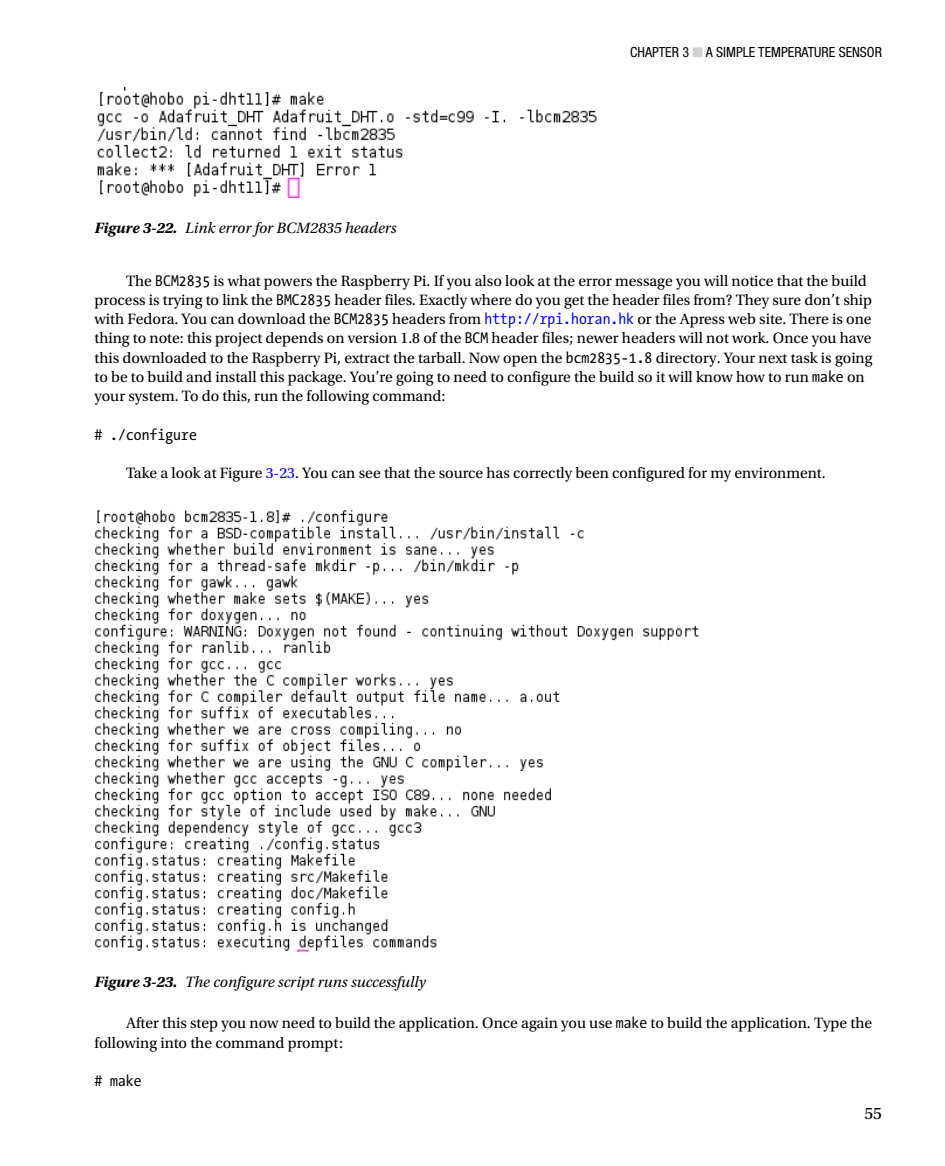
<style>
.page{position:relative;width:945px;height:1166px;background:#fff}
.page>*{position:absolute;margin:0;border:0;box-sizing:border-box;transform-origin:0 0}
.t1{font:17.5px "Utopia Std";color:#000}
.t2{font:15.75px/19.2px "Utopia Std";color:#000}
.t3{font:italic 15.75px "Utopia Std";color:#000}
.t4{font:15.75px "The Sans Mono Con Normal";color:#000}
.t5{font:condensed 14px "Helvetica Neue";color:#000}
.s1{font-weight:700}
.s2{color:#cfd0d0}
.s3{font-family:"The Sans Mono Con Normal"}
.s4{font-family:"The Sans Mono Con Normal";color:#00f}
.s5{color:#00f}
</style>
<div class="page">
<img style="left:97px;top:88px;width:500px;height:110px">
<img style="left:95px;top:510px;width:604px;height:441px">
<p class="t3" style="left:94px;top:219px;width:304px"><span class="s1">Figure 3-22.</span> Link error for BCM2835 headers</p>
<p class="t5" style="left:630px;top:44px;width:253px">CHAPTER 3 <span class="s2">■</span> A SIMPLE TEMPERATURE SENSOR</p>
<p class="t2" style="left:94px;top:271px;width:780px;text-indent:32px">The <span class="s3">BCM2835</span> is what powers the Raspberry Pi. If you also look at the error message you will notice that the build process is trying to link the <span class="s3">BMC2835</span> header files. Exactly where do you get the header files from? They sure don’t ship with Fedora. You can download the <span class="s3">BCM2835</span> headers from <span class="s4">http://rpi.horan.hk</span> or the Apress web site. There is one thing to note: this project depends on version 1.8 of the <span class="s3">BCM</span> header files; newer headers will not work. Once you have this downloaded to the Raspberry Pi, extract the tarball. Now open the <span class="s3">bcm2835-1.8</span> directory. Your next task is going to be to build and install this package. You’re going to need to configure the build so it will know how to run <span class="s3">make</span> on your system. To do this, run the following command:</p>
<p class="t4" style="left:94px;top:426px;width:104px"># ./configure</p>
<p class="t2" style="left:126px;top:464px;width:701px">Take a look at Figure <span class="s5">3-23</span>. You can see that the source has correctly been configured for my environment.</p>
<p class="t3" style="left:94px;top:973px;width:333px"><span class="s1">Figure 3-23.</span> The configure script runs successfully</p>
<p class="t2" style="left:94px;top:1013px;width:779px;text-indent:32px">After this step you now need to build the application. Once again you use <span class="s3">make</span> to build the application. Type the following into the command prompt:</p>
<p class="t4" style="left:94px;top:1072px;width:49px"># make</p>
<p class="t1" style="left:864px;top:1103px;width:19px">55</p>
</div>
